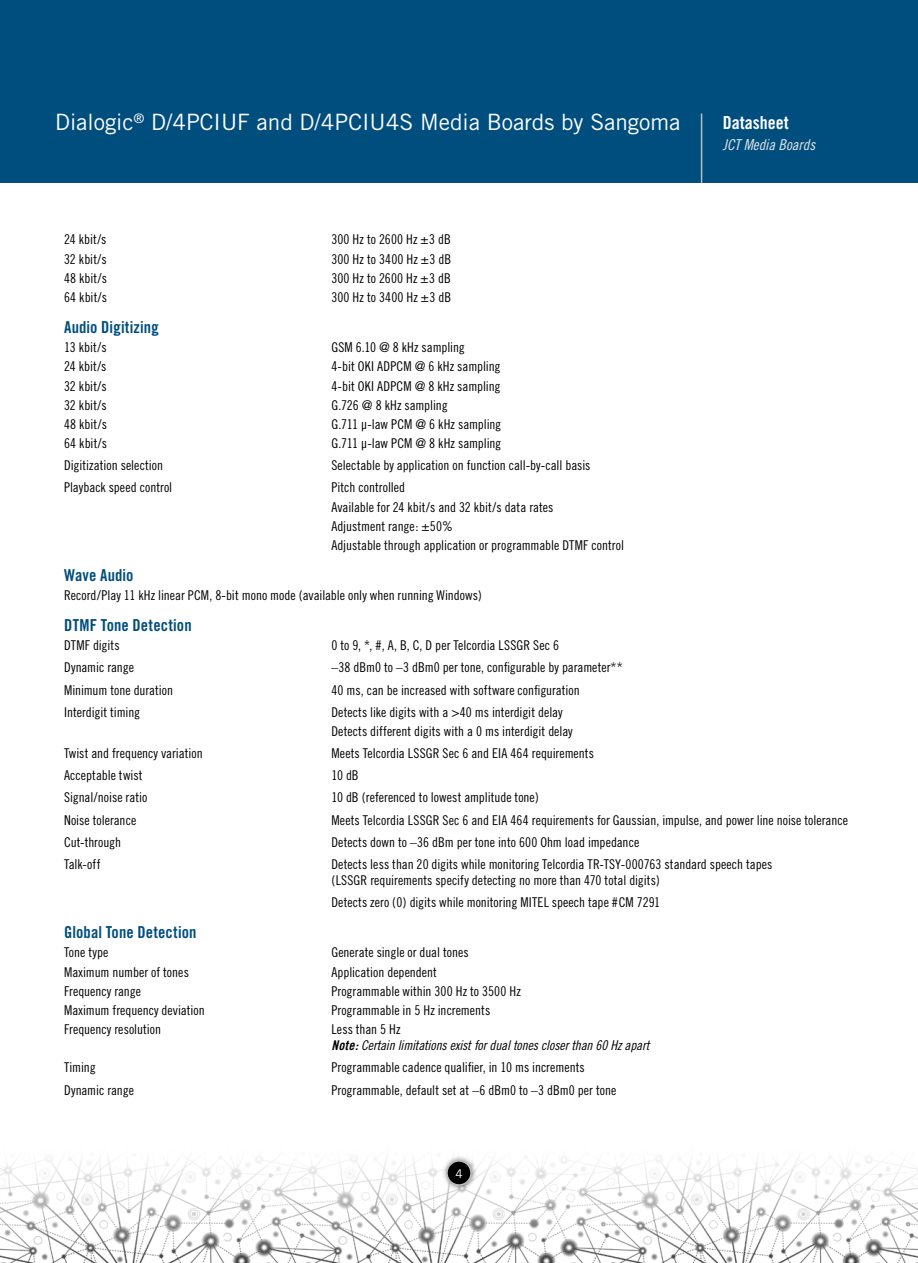
<style>
.page{position:relative;width:918px;height:1263px;background:#fff}
.page>*{position:absolute;margin:0;border:0;box-sizing:border-box;transform-origin:0 0}
.t1{font:22.5px "Trade Gothic";color:#fff}
.t2{font:18px "Trade Gothic Bold Cond Twenty";color:#fff}
.t3{font:16.5px "Trade Gothic Bold Cond Twenty";letter-spacing:.005em;color:#004e7d}
.t4{font:15px "Trade Gothic Cond Eighteen Obl";color:#e6e7e8}
.t5{font:13.5px/19.2px "Trade Gothic Cond Eighteen";color:#000}
.t6{font:13.5px "Trade Gothic Cond Eighteen Obl";letter-spacing:-.015em;color:#000}
.t7{font:12px "Trade Gothic";color:#fff}
.s1{font-family:"Trade Gothic Bold Cond Twenty Obl"}
</style>
<div class="page">
<div style="left:0;top:0;width:918px;height:183px;background:#004e7d"></div>
<hr style="left:701px;top:113px;width:1px;height:70px;background:#babcbe">
<img style="left:0;top:1158px;width:918px;height:105px">
<div style="left:441px;top:1154px;width:36px;height:37px;background:#000;opacity:.45"></div>
<div style="left:447px;top:1161px;width:24px;height:24px;background:#000;border-radius:50%"></div>
<div style="left:446px;top:1160px;width:26px;height:26px;border:2px solid #babcbe;border-radius:50%"></div>
<h1 class="t1" style="left:55px;top:109px;width:627px">Dialogic<sup>®</sup> D/4PCIUF and D/4PCIU4S Media Boards by Sangoma</h1>
<h2 class="t2" style="left:723px;top:112px;width:67px">Datasheet</h2>
<p class="t4" style="left:723px;top:136px;width:94px">JCT Media Boards</p>
<p class="t5" style="left:64px;top:230px;width:44px">24 kbit/s</p>
<p class="t5" style="left:331px;top:230px;width:121px">300 Hz to 2600 Hz ±3 dB</p>
<p class="t5" style="left:64px;top:249px;width:44px">32 kbit/s</p>
<p class="t5" style="left:331px;top:249px;width:121px">300 Hz to 3400 Hz ±3 dB</p>
<p class="t5" style="left:64px;top:268px;width:44px">48 kbit/s</p>
<p class="t5" style="left:331px;top:268px;width:121px">300 Hz to 2600 Hz ±3 dB</p>
<p class="t5" style="left:64px;top:287px;width:45px">64 kbit/s</p>
<p class="t5" style="left:331px;top:287px;width:121px">300 Hz to 3400 Hz ±3 dB</p>
<p class="t3" style="left:64px;top:317px;width:96px">Audio Digitizing</p>
<p class="t5" style="left:64px;top:338px;width:44px">13 kbit/s</p>
<p class="t5" style="left:331px;top:338px;width:135px">GSM 6.10 @ 8 kHz sampling</p>
<p class="t5" style="left:64px;top:357px;width:44px">24 kbit/s</p>
<p class="t5" style="left:331px;top:357px;width:171px">4-bit OKI ADPCM @ 6 kHz sampling</p>
<p class="t5" style="left:64px;top:376px;width:44px">32 kbit/s</p>
<p class="t5" style="left:331px;top:376px;width:171px">4-bit OKI ADPCM @ 8 kHz sampling</p>
<p class="t5" style="left:64px;top:395px;width:44px">32 kbit/s</p>
<p class="t5" style="left:331px;top:395px;width:118px">G.726 @ 8 kHz sampling</p>
<p class="t5" style="left:64px;top:414px;width:44px">48 kbit/s</p>
<p class="t5" style="left:331px;top:414px;width:171px">G.711 µ-law PCM @ 6 kHz sampling</p>
<p class="t5" style="left:64px;top:433px;width:45px">64 kbit/s</p>
<p class="t5" style="left:331px;top:433px;width:171px">G.711 µ-law PCM @ 8 kHz sampling</p>
<p class="t5" style="left:64px;top:456px;width:100px">Digitization selection</p>
<p class="t5" style="left:331px;top:456px;width:261px">Selectable by application on function call-by-call basis</p>
<p class="t5" style="left:64px;top:478px;width:110px">Playback speed control</p>
<p class="t5" style="left:331px;top:478px;width:294px">Pitch controlled<br>Available for 24 kbit/s and 32 kbit/s data rates<br>Adjustment range: ±50%<br>Adjustable through application or programmable DTMF control</p>
<p class="t3" style="left:64px;top:565px;width:71px">Wave Audio</p>
<p class="t5" style="left:64px;top:585px;width:419px">Record/Play 11 kHz linear PCM, 8-bit mono mode (available only when running Windows)</p>
<p class="t3" style="left:64px;top:615px;width:129px">DTMF Tone Detection</p>
<p class="t5" style="left:64px;top:636px;width:57px">DTMF digits</p>
<p class="t5" style="left:331px;top:636px;width:229px">0 to 9, *, #, A, B, C, D per Telcordia LSSGR Sec 6</p>
<p class="t5" style="left:64px;top:658px;width:71px">Dynamic range</p>
<p class="t5" style="left:331px;top:658px;width:293px">–38 dBm0 to –3 dBm0 per tone, configurable by parameter**</p>
<p class="t5" style="left:64px;top:680px;width:111px">Minimum tone duration</p>
<p class="t5" style="left:331px;top:680px;width:250px">40 ms, can be increased with software configuration</p>
<p class="t5" style="left:64px;top:702px;width:78px">Interdigit timing</p>
<p class="t5" style="left:331px;top:702px;width:243px">Detects like digits with a &gt;40 ms interdigit delay<br>Detects different digits with a 0 ms interdigit delay</p>
<p class="t5" style="left:64px;top:743px;width:140px">Twist and frequency variation</p>
<p class="t5" style="left:331px;top:743px;width:264px">Meets Telcordia LSSGR Sec 6 and EIA 464 requirements</p>
<p class="t5" style="left:64px;top:766px;width:80px">Acceptable twist</p>
<p class="t5" style="left:331px;top:766px;width:29px">10 dB</p>
<p class="t5" style="left:64px;top:788px;width:85px">Signal/noise ratio</p>
<p class="t5" style="left:331px;top:788px;width:209px">10 dB (referenced to lowest amplitude tone)</p>
<p class="t5" style="left:64px;top:810px;width:74px">Noise tolerance</p>
<p class="t5" style="left:331px;top:810px;width:518px">Meets Telcordia LSSGR Sec 6 and EIA 464 requirements for Gaussian, impulse, and power line noise tolerance</p>
<p class="t5" style="left:64px;top:832px;width:59px">Cut-through</p>
<p class="t5" style="left:331px;top:832px;width:309px">Detects down to –36 dBm per tone into 600 Ohm load impedance</p>
<p class="t5" style="left:64px;top:854px;width:38px">Talk-off</p>
<p class="t5" style="left:331px;top:856px;width:442px;line-height:16.2px">Detects less than 20 digits while monitoring Telcordia TR-TSY-000763 standard speech tapes (LSSGR requirements specify detecting no more than 470 total digits)</p>
<p class="t5" style="left:331px;top:893px;width:330px">Detects zero (0) digits while monitoring MITEL speech tape #CM 7291</p>
<p class="t3" style="left:64px;top:922px;width:134px">Global Tone Detection</p>
<p class="t5" style="left:64px;top:943px;width:46px">Tone type</p>
<p class="t5" style="left:331px;top:943px;width:139px">Generate single or dual tones</p>
<p class="t5" style="left:64px;top:962px;width:126px">Maximum number of tones</p>
<p class="t5" style="left:331px;top:962px;width:107px">Application dependent</p>
<p class="t5" style="left:64px;top:981px;width:78px">Frequency range</p>
<p class="t5" style="left:331px;top:981px;width:191px">Programmable within 300 Hz to 3500 Hz</p>
<p class="t5" style="left:64px;top:1000px;width:142px">Maximum frequency deviation</p>
<p class="t5" style="left:331px;top:1000px;width:160px">Programmable in 5 Hz increments</p>
<p class="t5" style="left:64px;top:1019px;width:99px">Frequency resolution</p>
<p class="t5" style="left:331px;top:1019px;width:71px">Less than 5 Hz</p>
<p class="t6" style="left:331px;top:1037px;width:320px"><span class="s1">Note:</span> Certain limitations exist for dual tones closer than 60 Hz apart</p>
<p class="t5" style="left:64px;top:1058px;width:33px">Timing</p>
<p class="t5" style="left:331px;top:1058px;width:255px">Programmable cadence qualifier, in 10 ms increments</p>
<p class="t5" style="left:64px;top:1080px;width:71px">Dynamic range</p>
<p class="t5" style="left:331px;top:1080px;width:286px">Programmable, default set at –6 dBm0 to –3 dBm0 per tone</p>
<p class="t7" style="left:455px;top:1166px;width:9px">4</p>
</div>
